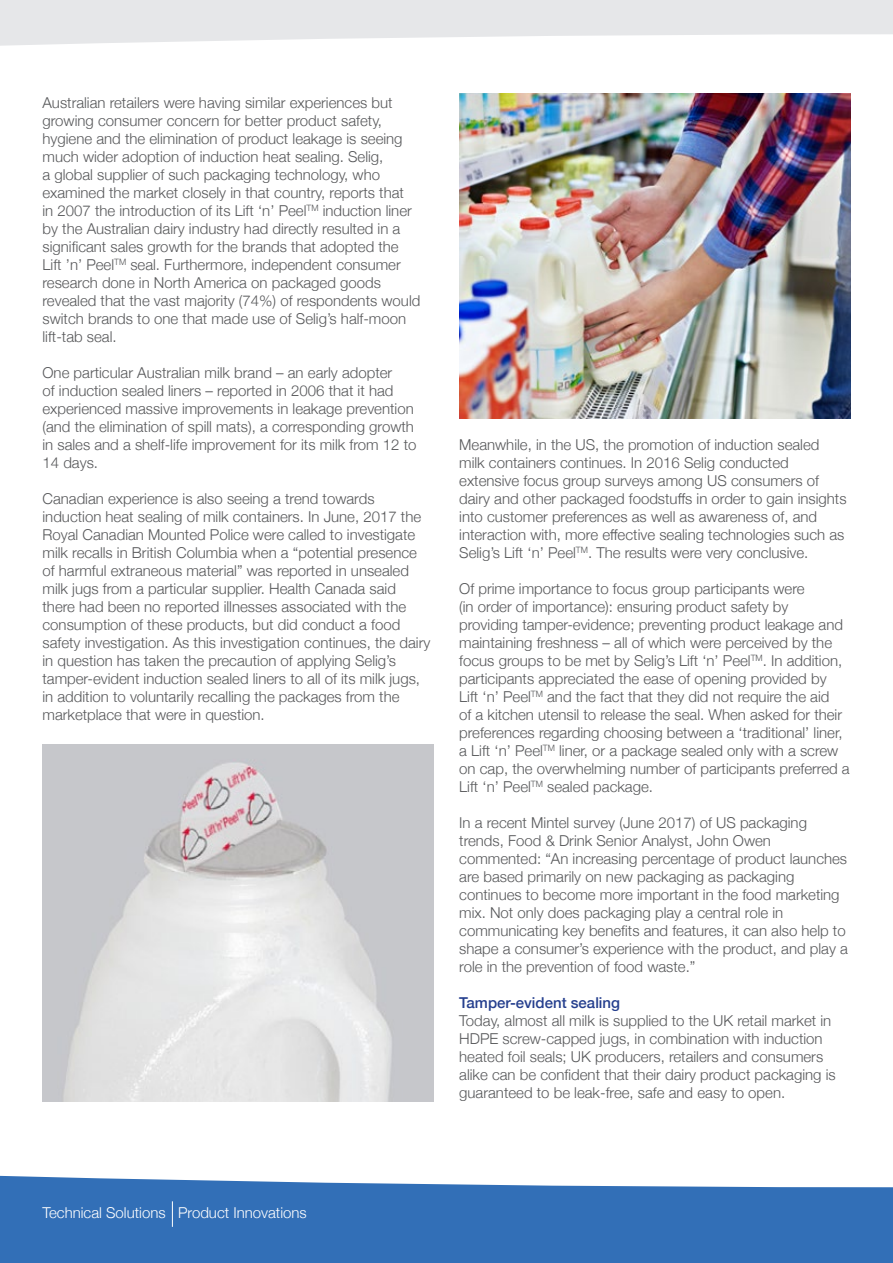
<style>
.page{position:relative;width:893px;height:1263px;background:#fff}
.page>*{position:absolute;margin:0;border:0;box-sizing:border-box;transform-origin:0 0}
.t1{font:300 15px/18px "Helvetica Neue";color:#57585a}
.t2{font:300 15px "Helvetica Neue";color:#fff}
.t3{font:500 15px "Helvetica Neue";color:#253f8e}
</style>
<div class="page">
<svg style="left:0;top:1175px;width:893px;height:88px;background:#457cbd"></svg>
<svg style="left:0;top:0;width:893px;height:46px"></svg>
<svg style="left:172px;top:1201px;width:1px;height:26px"></svg>
<img style="left:43px;top:744px;width:391px;height:357px">
<img style="left:459px;top:94px;width:391px;height:325px">
<p class="t1" style="left:43px;top:93px;width:379px">Australian retailers were having similar experiences but growing consumer concern for better product safety, hygiene and the elimination of product leakage is seeing much wider adoption of induction heat sealing. Selig,<br>a global supplier of such packaging technology, who examined the market closely in that country, reports that<br>in 2007 the introduction of its Lift ‘n’ Peel<sup>TM</sup> induction liner by the Australian dairy industry had directly resulted in a significant sales growth for the brands that adopted the Lift ’n’ Peel<sup>TM</sup> seal. Furthermore, independent consumer research done in North America on packaged goods revealed that the vast majority (74%) of respondents would switch brands to one that made use of Selig’s half-moon lift-tab seal.</p>
<p class="t1" style="left:43px;top:363px;width:375px">One particular Australian milk brand – an early adopter<br>of induction sealed liners – reported in 2006 that it had experienced massive improvements in leakage prevention (and the elimination of spill mats), a corresponding growth in sales and a shelf-life improvement for its milk from 12 to 14 days.</p>
<p class="t1" style="left:43px;top:489px;width:389px">Canadian experience is also seeing a trend towards induction heat sealing of milk containers. In June, 2017 the Royal Canadian Mounted Police were called to investigate milk recalls in British Columbia when a “potential presence of harmful extraneous material” was reported in unsealed milk jugs from a particular supplier. Health Canada said there had been no reported illnesses associated with the consumption of these products, but did conduct a food safety investigation. As this investigation continues, the dairy in question has taken the precaution of applying Selig’s tamper-evident induction sealed liners to all of its milk jugs, in addition to voluntarily recalling the packages from the marketplace that were in question.</p>
<p class="t1" style="left:459px;top:435px;width:389px">Meanwhile, in the US, the promotion of induction sealed milk containers continues. In 2016 Selig conducted extensive focus group surveys among US consumers of dairy and other packaged foodstuffs in order to gain insights into customer preferences as well as awareness of, and interaction with, more effective sealing technologies such as Selig’s Lift ‘n’ Peel<sup>TM</sup>. The results were very conclusive.</p>
<p class="t1" style="left:459px;top:579px;width:392px">Of prime importance to focus group participants were<br>(in order of importance): ensuring product safety by providing tamper-evidence; preventing product leakage and maintaining freshness – all of which were perceived by the focus groups to be met by Selig’s Lift ‘n’ Peel<sup>TM</sup>. In addition, participants appreciated the ease of opening provided by<br>Lift ‘n’ Peel<sup>TM</sup> and the fact that they did not require the aid<br>of a kitchen utensil to release the seal. When asked for their preferences regarding choosing between a ‘traditional’ liner, a Lift ‘n’ Peel<sup>TM</sup> liner, or a package sealed only with a screw on cap, the overwhelming number of participants preferred a Lift ‘n’ Peel<sup>TM</sup> sealed package.</p>
<p class="t1" style="left:459px;top:813px;width:390px">In a recent Mintel survey (June 2017) of US packaging trends, Food &amp; Drink Senior Analyst, John Owen commented: “An increasing percentage of product launches are based primarily on new packaging as packaging continues to become more important in the food marketing mix. Not only does packaging play a central role in communicating key benefits and features, it can also help to shape a consumer’s experience with the product, and play a role in the prevention of food waste.”</p>
<p class="t3" style="left:459px;top:991px;width:162px">Tamper-evident sealing</p>
<p class="t1" style="left:459px;top:1011px;width:378px">Today, almost all milk is supplied to the UK retail market in HDPE screw-capped jugs, in combination with induction heated foil seals; UK producers, retailers and consumers alike can be confident that their dairy product packaging is guaranteed to be leak-free, safe and easy to open.</p>
<p class="t2" style="left:43px;top:1200px;width:266px">Technical Solutions Product Innovations</p>
</div>
